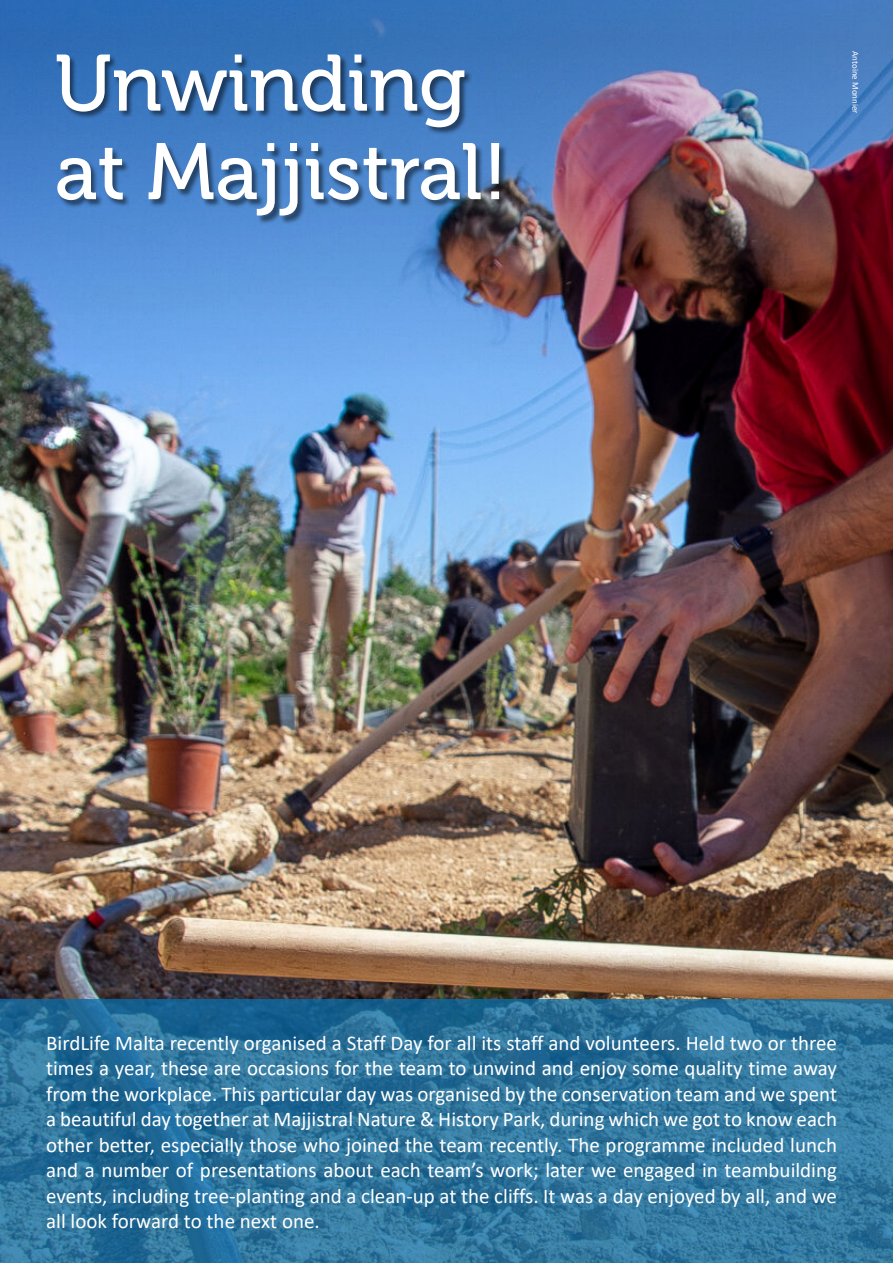
<style>
.page{position:relative;width:893px;height:1263px;background:#fff}
.page>*{position:absolute;margin:0;border:0;box-sizing:border-box;transform-origin:0 0}
.t1{font:79.5px "Museo 500";color:#fff}
.Body_text{font:21px/25.5px "Calibri";color:#fff;text-align:justify}
.Credits{font:9px "Calibri";color:#fff}
</style>
<div class="page">
<img style="left:0;top:405px;width:893px;height:594px">
<img style="left:0;top:0;width:893px;height:405px">
<div style="left:57px;top:54px;width:451px;height:170px;background:#000;opacity:.5"></div>
<svg style="left:0;top:999px;width:893px;height:264px;background:#2d739b"></svg>
<p class="t1" style="left:54px;top:40px;width:413px">Unwinding</p>
<p class="t1" style="left:54px;top:128px;width:455px">at Majjistral!</p>
<p class="t1" style="left:51px;top:29px;width:316px">xxxxxxxx</p>
<p class="Credits" style="left:862px;top:51px;width:64px;rotate:90deg">Antoine Monnier</p>
<p class="Body_text" style="left:46px;top:1029px;width:792px">BirdLife Malta recently organised a Staff Day for all its staff and volunteers. Held two or three times a year, these are occasions for the team to unwind and enjoy some quality time away from the workplace. This particular day was organised by the conservation team and we spent a beautiful day together at Majjistral Nature &amp; History Park, during which we got to know each other better, especially those who joined the team recently. The programme included lunch and a number of presentations about each team’s work; later we engaged in teambuilding events, including tree-planting and a clean-up at the cliffs. It was a day enjoyed by all, and we all look forward to the next one.</p>
</div>
